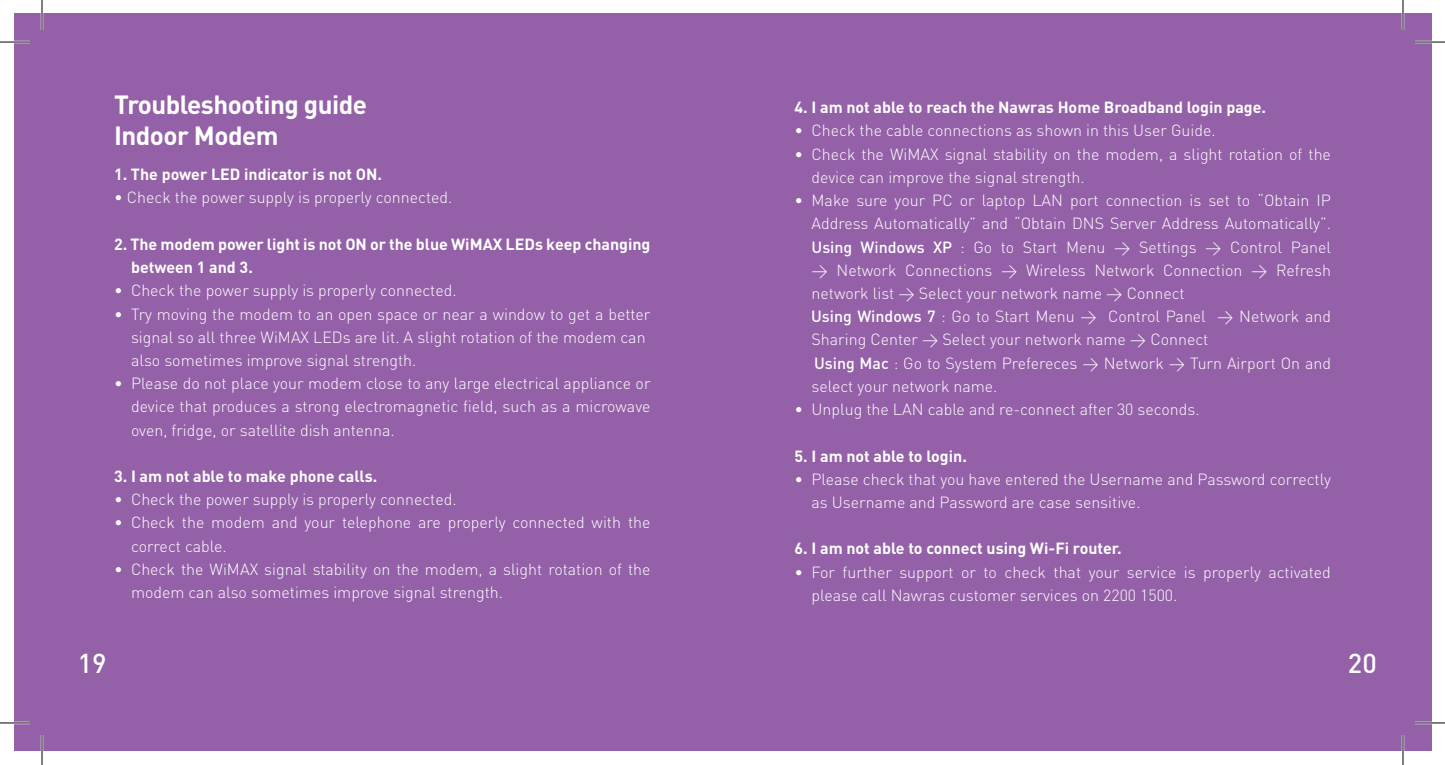
<style>
.page{position:relative;width:1445px;height:765px;background:#fff}
.page>*{position:absolute;margin:0;border:0;box-sizing:border-box;transform-origin:0 0}
.t1{font:500 27px "DIN";color:#fff}
.t2{font:700 26px/31.2px "DIN";letter-spacing:-.02em;color:#fff}
.t3{font:300 16px/23.2px "DIN";color:#fff}
.t4{font:700 16px/23.2px "DIN";color:#fff}
.s1{font-weight:500}
</style>
<div class="page">
<div style="left:14px;top:14px;width:1417px;height:737px;background:#9460a8"></div>
<hr style="left:0;top:41px;width:30px;height:2px;background:#fff">
<hr style="left:1415px;top:41px;width:30px;height:2px;background:#fff">
<hr style="left:0;top:721px;width:30px;height:3px;background:#fff">
<hr style="left:1415px;top:721px;width:30px;height:3px;background:#fff">
<hr style="left:41px;top:0;width:2px;height:30px;background:#fff">
<hr style="left:41px;top:734px;width:2px;height:30px;background:#fff">
<hr style="left:1401px;top:0;width:3px;height:30px;background:#fff">
<hr style="left:1401px;top:734px;width:3px;height:30px;background:#fff">
<hr style="left:0;top:42px;width:30px;height:1px;background:#000">
<hr style="left:1415px;top:42px;width:30px;height:1px;background:#000">
<hr style="left:0;top:722px;width:30px;height:1px;background:#000">
<hr style="left:1415px;top:722px;width:30px;height:1px;background:#000">
<hr style="left:42px;top:0;width:1px;height:30px;background:#000">
<hr style="left:42px;top:734px;width:1px;height:30px;background:#000">
<hr style="left:1402px;top:0;width:1px;height:30px;background:#000">
<hr style="left:1402px;top:734px;width:1px;height:30px;background:#000">
<h2 class="t2" style="left:114px;top:88px;width:255px">Troubleshooting guide<br>Indoor Modem</h2>
<p class="t4" style="left:114px;top:162px;width:270px">1. The power LED indicator is not ON.</p>
<p class="t3" style="left:114px;top:186px;width:340px">• Check the power supply is properly connected.</p>
<p class="t4" style="left:131px;top:232px;width:521px;text-indent:-17px">2. The modem power light is not ON or the blue WiMAX LEDs keep changing between 1 and 3.</p>
<p class="t3" style="left:114px;top:279px;width:344px">• Check the power supply is properly connected.</p>
<p class="t3" style="left:131px;top:302px;width:521px;text-indent:-17px">• Try moving the modem to an open space or near a window to get a better signal so all three WiMAX LEDs are lit. A slight rotation of the modem can also sometimes improve signal strength.</p>
<p class="t3" style="left:131px;top:371px;width:521px;text-align:justify;text-indent:-17px">• Please do not place your modem close to any large electrical appliance or device that produces a strong electromagnetic field, such as a microwave oven, fridge, or satellite dish antenna.</p>
<p class="t4" style="left:114px;top:464px;width:265px">3. I am not able to make phone calls.</p>
<p class="t3" style="left:114px;top:487px;width:344px">• Check the power supply is properly connected.</p>
<p class="t3" style="left:131px;top:511px;width:521px;text-indent:-17px">• Check the modem and your telephone are properly connected with the correct cable.</p>
<p class="t3" style="left:131px;top:557px;width:521px;text-indent:-17px">• Check the WiMAX signal stability on the modem, a slight rotation of the modem can also sometimes improve signal strength.</p>
<p class="t4" style="left:794px;top:95px;width:473px">4. I am not able to reach the Nawras Home Broadband login page.</p>
<p class="t3" style="left:794px;top:119px;width:422px">• Check the cable connections as shown in this User Guide.</p>
<p class="t3" style="left:811px;top:142px;width:521px;text-indent:-17px">• Check the WiMAX signal stability on the modem, a slight rotation of the device can improve the signal strength.</p>
<p class="t3" style="left:811px;top:188px;width:521px;text-indent:-17px">• Make sure your PC or laptop LAN port connection is set to “Obtain IP Address Automatically” and “Obtain DNS Server Address Automatically”.<br><span class="s1">Using Windows XP</span> : Go to Start Menu &gt; Settings &gt; Control Panel &gt; Network Connections &gt; Wireless Network Connection &gt; Refresh network list &gt; Select your network name &gt; Connect<br><span class="s1">Using Windows 7</span> : Go to Start Menu &gt; Control Panel &gt; Network and Sharing Center &gt; Select your network name &gt; Connect<br><span class="s1">Using Mac</span> : Go to System Prefereces &gt; Network &gt; Turn Airport On and select your network name.</p>
<p class="t3" style="left:794px;top:397px;width:407px">• Unplug the LAN cable and re-connect after 30 seconds.</p>
<p class="t4" style="left:794px;top:443px;width:174px">5. I am not able to login.</p>
<p class="t3" style="left:811px;top:467px;width:521px;text-indent:-17px">• Please check that you have entered the Username and Password correctly as Username and Password are case sensitive.</p>
<p class="t4" style="left:794px;top:536px;width:329px">6. I am not able to connect using Wi-Fi router.</p>
<p class="t3" style="left:811px;top:560px;width:521px;text-indent:-17px">• For further support or to check that your service is properly activated please call Nawras customer services on 2200 1500.</p>
<h1 class="t1" style="left:78px;top:646px;width:30px">19</h1>
<h1 class="t1" style="left:1348px;top:646px;width:30px">20</h1>
</div>
